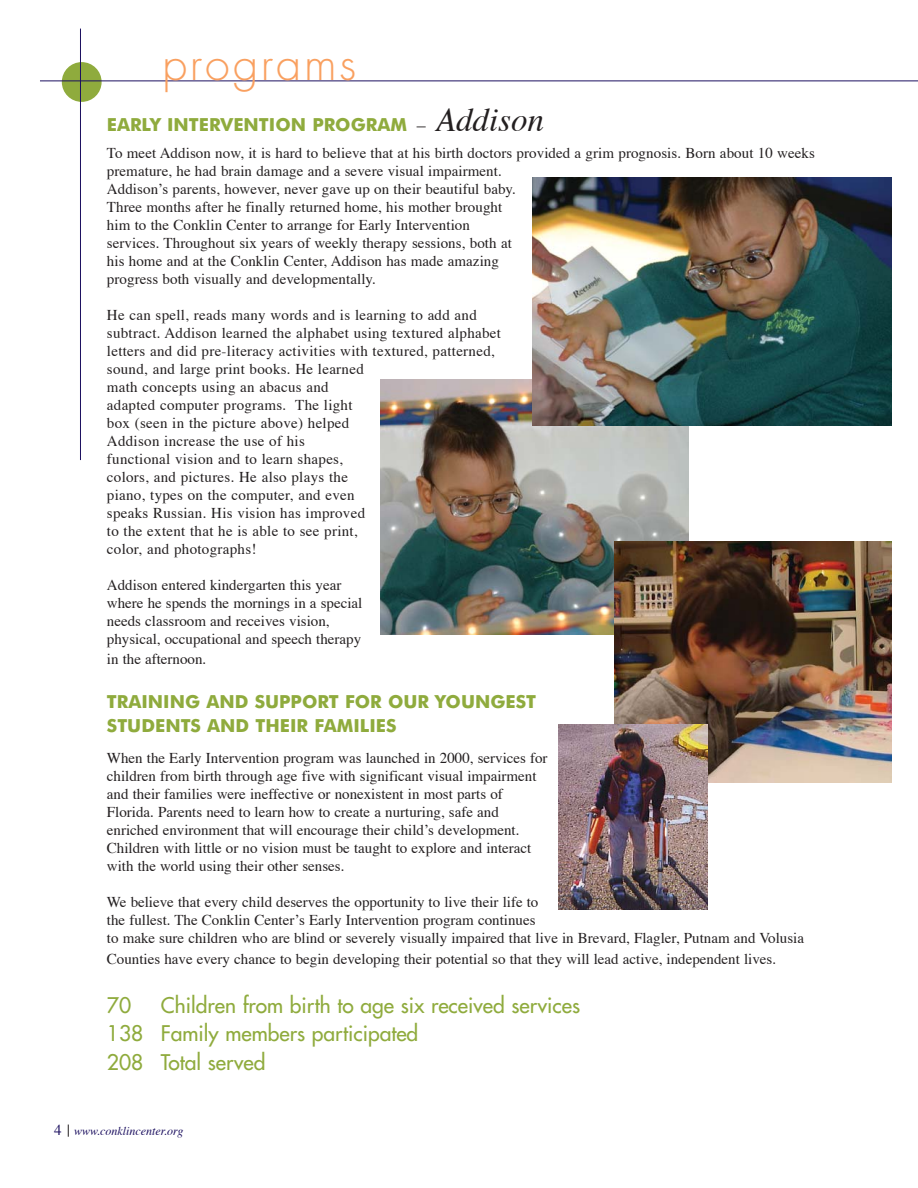
<style>
.page{position:relative;width:918px;height:1188px;background:#fff}
.page>*{position:absolute;margin:0;border:0;box-sizing:border-box;transform-origin:0 0}
.t1{font:300 45px "Futura";letter-spacing:.06em;color:#f9a060}
.t2{font:21px/28.7px "Futura";color:#8fab3d}
.t3{font:700 18px/23.9px "Futura BT";color:#8fab3d}
.t4{font:15px/18px "Times";letter-spacing:.005em;color:#231f20}
.t5{font:italic 12px "Times";color:#1c1060}
.s1{font-family:"Times";font-weight:400;color:#231f20}
.s2{font-family:"Times";font-weight:400;font-style:italic;font-size:33px;color:#231f20}
.s3{font-style:normal;font-size:15px}
</style>
<div class="page">
<svg style="left:68px;top:1125px;width:1px;height:12px"></svg>
<div style="left:62px;top:62px;width:40px;height:40px;background:#8fab3d;border-radius:50%"></div>
<hr style="left:80px;top:29px;width:1px;height:431px;background:#1c1060">
<hr style="left:40px;top:81px;width:878px;height:1px;background:#1c1060">
<img style="left:380px;top:380px;width:308px;height:255px">
<img style="left:532px;top:178px;width:359px;height:247px">
<img style="left:614px;top:542px;width:277px;height:241px">
<img style="left:558px;top:724px;width:149px;height:185px">
<h1 class="t1" style="left:162px;top:43px;width:196px">programs</h1>
<p class="t3" style="left:107px;top:113px;width:439px">EARLY INTERVENTION PROGRAM <span class="s1">–</span> <span class="s2">Addison</span></p>
<p class="t4" style="left:107px;top:145px;width:710px">To meet Addison now, it is hard to believe that at his birth doctors provided a grim prognosis. Born about 10 weeks premature, he had brain damage and a severe visual impairment.<br>Addison’s parents, however, never gave up on their beautiful baby.<br>Three months after he finally returned home, his mother brought<br>him to the Conklin Center to arrange for Early Intervention<br>services. Throughout six years of weekly therapy sessions, both at<br>his home and at the Conklin Center, Addison has made amazing<br>progress both visually and developmentally.</p>
<p class="t4" style="left:107px;top:307px;width:396px">He can spell, reads many words and is learning to add and subtract. Addison learned the alphabet using textured alphabet letters and did pre-literacy activities with textured, patterned, sound, and large print books. He learned<br>math concepts using an abacus and<br>adapted computer programs. The light<br>box (seen in the picture above) helped<br>Addison increase the use of his<br>functional vision and to learn shapes,<br>colors, and pictures. He also plays the<br>piano, types on the computer, and even<br>speaks Russian. His vision has improved<br>to the extent that he is able to see print,<br>color, and photographs!</p>
<p class="t4" style="left:107px;top:577px;width:257px">Addison entered kindergarten this year where he spends the mornings in a special needs classroom and receives vision, physical, occupational and speech therapy</p>
<p class="t4" style="left:107px;top:651px;width:101px">in the afternoon.</p>
<p class="t3" style="left:107px;top:691px;width:431px">TRAINING AND SUPPORT FOR OUR YOUNGEST<br>STUDENTS AND THEIR FAMILIES</p>
<p class="t4" style="left:107px;top:751px;width:442px">When the Early Intervention program was launched in 2000, services for children from birth through age five with significant visual impairment and their families were ineffective or nonexistent in most parts of Florida. Parents need to learn how to create a nurturing, safe and enriched environment that will encourage their child’s development.<br>Children with little or no vision must be taught to explore and interact with the world using their other senses.</p>
<p class="t4" style="left:107px;top:895px;width:699px">We believe that every child deserves the opportunity to live their life to<br>the fullest. The Conklin Center’s Early Intervention program continues<br>to make sure children who are blind or severely visually impaired that live in Brevard, Flagler, Putnam and Volusia</p>
<p class="t4" style="left:107px;top:951px;width:671px">Counties have every chance to begin developing their potential so that they will lead active, independent lives.</p>
<h2 class="t2" style="left:107px;top:992px;width:26px">70</h2>
<h2 class="t2" style="left:107px;top:992px;width:475px;text-indent:54px">Children from birth to age six received services<br>138 Family members participated<br>208 Total served</h2>
<p class="t5" style="left:54px;top:1126px;width:131px"><span class="s3">4</span> www.conklincenter.org</p>
</div>
